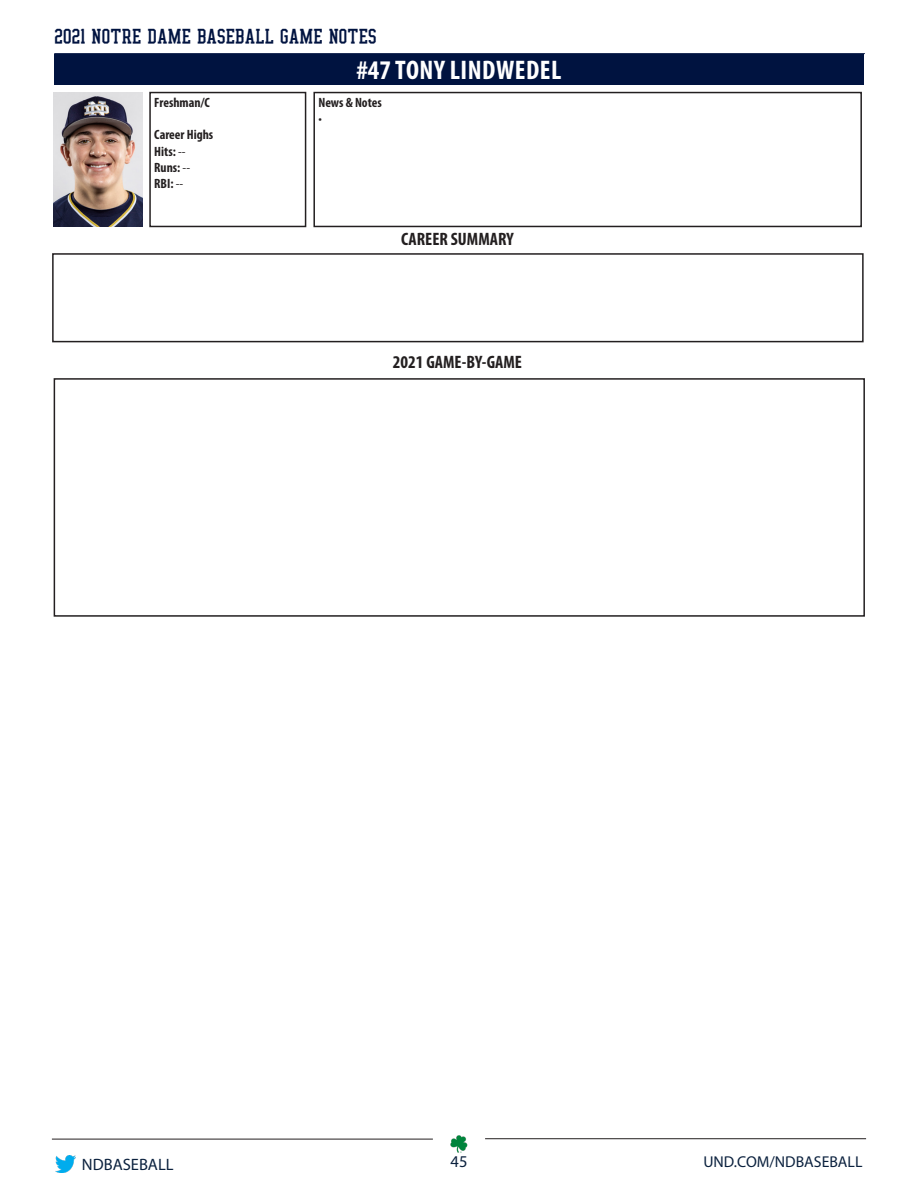
<style>
.page{position:relative;width:918px;height:1188px;background:#fff}
.page>*{position:absolute;margin:0;border:0;box-sizing:border-box;transform-origin:0 0}
.t1{font:700 condensed 27px "Myriad Pro";letter-spacing:.02em;color:#fff}
.t2{font:19.5px "Leahy";color:#001340}
.t3{font:700 condensed 18px "Myriad Pro";color:#231f20}
.t4{font:16.5px "Myriad Pro";color:#0b213e}
.t5{font:15.75px "Myriad Pro";color:#0b213e}
.t6{font:700 condensed 13.5px "Myriad Pro";color:#231f20}
.t7{font:condensed 13.5px "Myriad Pro";color:#231f20}
.s1{font-weight:400}
</style>
<div class="page">
<hr style="left:55px;top:53px;width:810px;height:1px;background:#001340">
<img style="left:56px;top:1156px;width:20px;height:16px">
<hr style="left:52px;top:1139px;width:381px;height:1px;background:#231f20">
<hr style="left:485px;top:1138px;width:381px;height:1px;background:#231f20">
<img style="left:450px;top:1136px;width:18px;height:17px">
<div style="left:54px;top:54px;width:810px;height:31px;background:#001340"></div>
<div style="left:52px;top:253px;width:812px;height:89px;border:2px solid #231f20"></div>
<div style="left:54px;top:378px;width:811px;height:239px;border:2px solid #231f20"></div>
<div style="left:149px;top:92px;width:157px;height:135px;border:2px solid #231f20"></div>
<div style="left:313px;top:92px;width:549px;height:135px;border:2px solid #231f20"></div>
<img style="left:53px;top:93px;width:89px;height:133px">
<h2 class="t2" style="left:55px;top:26px;width:324px">2021 NOTRE DAME BASEBALL GAME NOTES</h2>
<p class="t6" style="left:154px;top:94px;width:57px">Freshman/C</p>
<p class="t6" style="left:154px;top:126px;width:60px">Career Highs</p>
<p class="t6" style="left:154px;top:143px;width:33px">Hits: <span class="s1">--</span></p>
<p class="t6" style="left:154px;top:159px;width:37px">Runs: <span class="s1">--</span></p>
<p class="t6" style="left:154px;top:175px;width:31px">RBI: <span class="s1">--</span></p>
<p class="t1" style="left:356px;top:53px;width:206px">#47 TONY LINDWEDEL</p>
<p class="t6" style="left:318px;top:94px;width:65px">News &amp; Notes</p>
<p class="t7" style="left:318px;top:111px;width:5px">•</p>
<p class="t3" style="left:401px;top:228px;width:114px">CAREER SUMMARY</p>
<p class="t3" style="left:393px;top:351px;width:131px">2021 GAME-BY-GAME</p>
<p class="t4" style="left:82px;top:1154px;width:93px">NDBASEBALL</p>
<p class="t4" style="left:451px;top:1152px;width:18px">45</p>
<p class="t5" style="left:703px;top:1152px;width:161px">UND.COM/NDBASEBALL</p>
</div>
